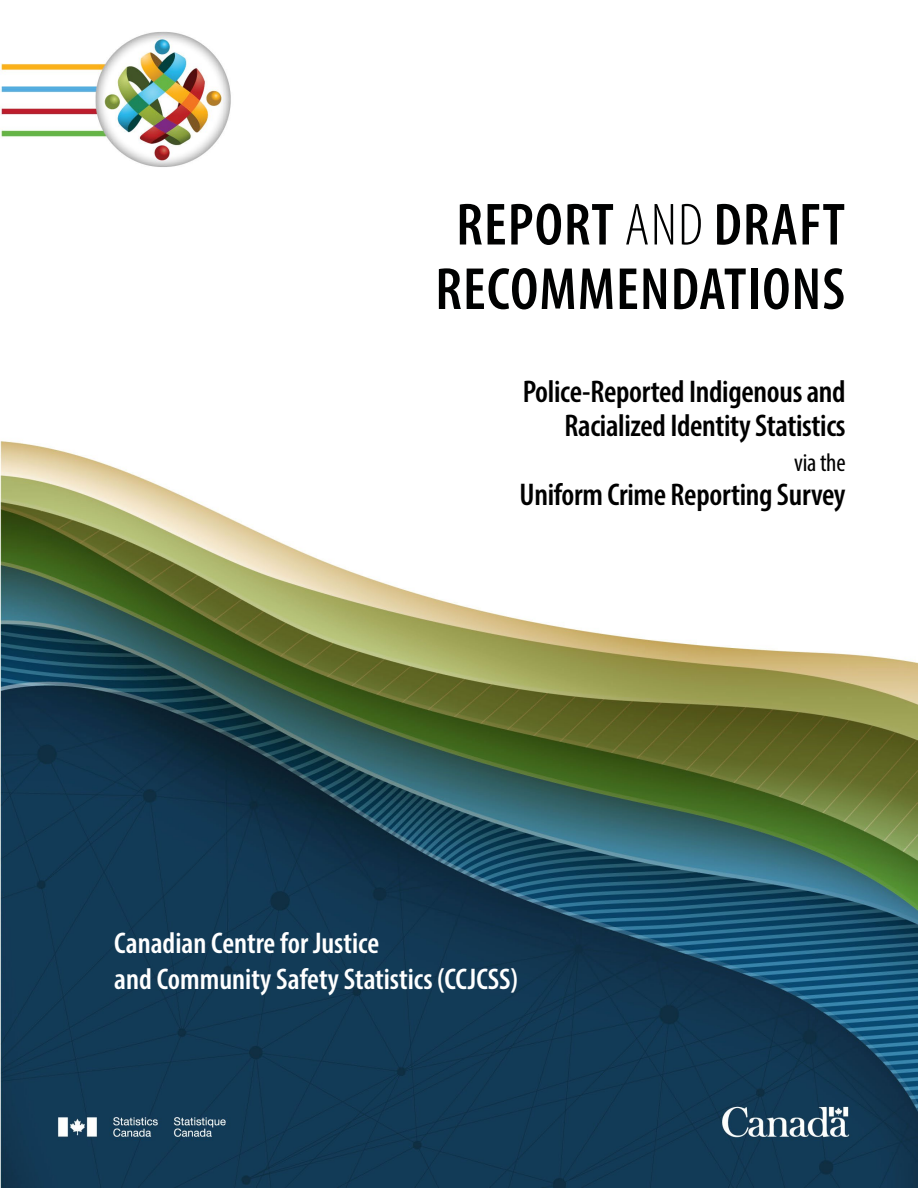
<style>
.page{position:relative;width:918px;height:1188px;background:#fff}
.page>*{position:absolute;margin:0;border:0;box-sizing:border-box;transform-origin:0 0}
.t1{font:600 condensed 60px/64.5px "Myriad Pro";letter-spacing:.02em;color:#000101;text-align:center}
.t2{font:600 condensed 31.5px/34.5px "Myriad Pro";letter-spacing:-.01em;color:#000;text-align:right}
.t3{font:600 condensed 30px/36px "Myriad Pro";color:#fff}
.t4{font:condensed 25.5px "Myriad Pro";letter-spacing:-.01em;color:#000}
.s1{font-weight:300}
</style>
<div class="page">
<img style="left:0;top:32px;width:918px;height:1156px">
<h1 class="t1" style="left:435px;top:191px;width:411px">REPORT <span class="s1">AND</span> DRAFT<br>RECOMMENDATIONS</h1>
<p class="t2" style="left:523px;top:373px;width:324px">Police-Reported Indigenous and<br>Racialized Identity Statistics</p>
<p class="t4" style="left:794px;top:447px;width:53px">via the</p>
<p class="t2" style="left:520px;top:477px;width:328px">Uniform Crime Reporting Survey</p>
<p class="t3" style="left:114px;top:925px;width:406px">Canadian Centre for Justice<br>and Community Safety Statistics (CCJCSS)</p>
</div>
